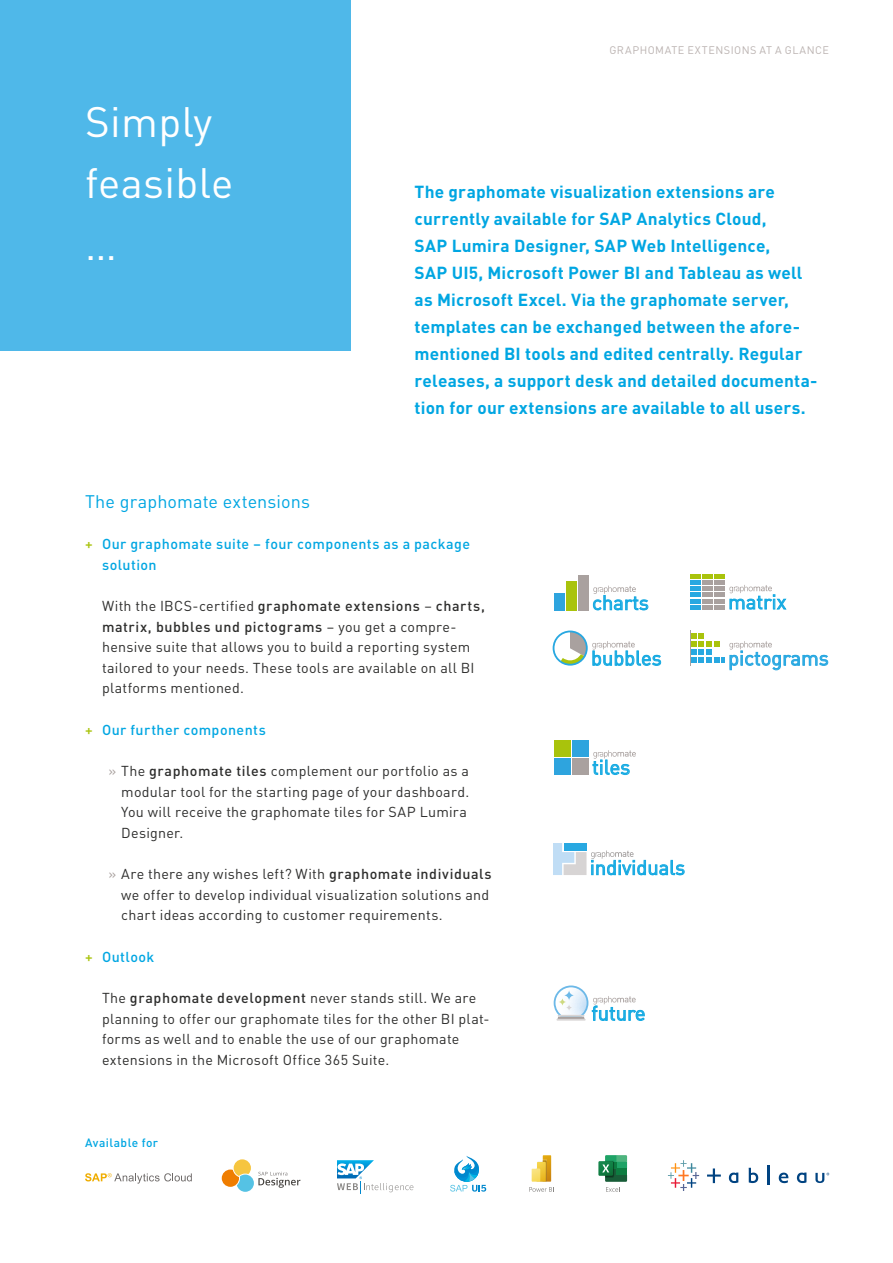
<style>
.page{position:relative;width:893px;height:1263px;background:#fff}
.page>*{position:absolute;margin:0;border:0;box-sizing:border-box;transform-origin:0 0}
.t1{font:42px/61.8px "DINOT";letter-spacing:.01em;color:#fff}
.t2{font:20.1px "DINOT";color:#16aae2}
.t3{font:20.1px "DINOT";color:#28a8e1}
.t4{font:18px "DINOT";letter-spacing:.005em;color:#00a6e2}
.t5{font:700 17.25px/27px "DINOT";letter-spacing:.01em;color:#00a6e2}
.t6{font:14.25px/20.7px "DINOT";letter-spacing:.02em;color:#2d2d2c}
.t7{font:500 14.25px/20.7px "DINOT";letter-spacing:.03em;color:#00a6e2}
.t8{font:500 12px "DINOT";letter-spacing:.035em;color:#00a6e2}
.t9{font:10.8px "DINOT";letter-spacing:.045em;color:#bbb3b1}
.s1{color:#a9c30c}
.s2{font-weight:500}
.s3{color:#a9a19f}
</style>
<div class="page">
<div style="left:0;top:0;width:351px;height:351px;background:#4fb8e9"></div>
<svg style="left:592px;top:750px;width:44px;height:25px"></svg>
<div style="left:554px;top:740px;width:16px;height:16px;background:#a9c30c"></div>
<div style="left:572px;top:740px;width:17px;height:16px;background:#2ea4de"></div>
<div style="left:554px;top:758px;width:16px;height:17px;background:#2ea4de"></div>
<div style="left:572px;top:758px;width:17px;height:17px;background:#a9a19f"></div>
<svg style="left:554px;top:843px;width:131px;height:33px"></svg>
<div style="left:564px;top:843px;width:22px;height:8px;background:#28a8e1"></div>
<svg style="left:554px;top:985px;width:91px;height:36px"></svg>
<div style="left:554px;top:593px;width:10px;height:17px;background:#2ea4de"></div>
<div style="left:566px;top:581px;width:11px;height:29px;background:#a9c30c"></div>
<div style="left:578px;top:575px;width:11px;height:35px;background:#a9a19f"></div>
<svg style="left:593px;top:585px;width:56px;height:26px"></svg>
<svg style="left:729px;top:585px;width:58px;height:25px"></svg>
<div style="left:690px;top:574px;width:10px;height:5px;background:#a9c30c"></div>
<div style="left:702px;top:574px;width:11px;height:5px;background:#a9c30c"></div>
<div style="left:714px;top:574px;width:11px;height:5px;background:#a9c30c"></div>
<div style="left:690px;top:580px;width:10px;height:5px;background:#28a8e1"></div>
<div style="left:702px;top:580px;width:11px;height:5px;background:#a9a19f"></div>
<div style="left:714px;top:580px;width:11px;height:5px;background:#a9a19f"></div>
<div style="left:690px;top:586px;width:10px;height:5px;background:#28a8e1"></div>
<div style="left:702px;top:586px;width:11px;height:5px;background:#a9a19f"></div>
<div style="left:714px;top:586px;width:11px;height:5px;background:#a9a19f"></div>
<hr style="left:690px;top:593px;width:10px;height:4px;background:#28a8e1">
<hr style="left:702px;top:593px;width:11px;height:4px;background:#a9a19f">
<hr style="left:714px;top:593px;width:11px;height:4px;background:#a9a19f">
<hr style="left:690px;top:599px;width:10px;height:4px;background:#28a8e1">
<hr style="left:702px;top:599px;width:11px;height:4px;background:#a9a19f">
<hr style="left:714px;top:599px;width:11px;height:4px;background:#a9a19f">
<hr style="left:690px;top:605px;width:10px;height:4px;background:#28a8e1">
<hr style="left:702px;top:605px;width:11px;height:4px;background:#a9a19f">
<hr style="left:714px;top:605px;width:11px;height:4px;background:#a9a19f">
<svg style="left:560px;top:631px;width:101px;height:35px"></svg>
<div style="left:553px;top:630px;width:35px;height:36px;border:2px solid #28a8e1;border-radius:50%"></div>
<svg style="left:691px;top:633px;width:137px;height:38px"></svg>
<hr style="left:690px;top:630px;width:1px;height:36px;background:#a9a19f">
<svg style="left:668px;top:1160px;width:31px;height:31px"></svg>
<svg style="left:749px;top:1168px;width:9px;height:15px"></svg>
<svg style="left:797px;top:1172px;width:9px;height:11px"></svg>
<svg style="left:729px;top:1172px;width:9px;height:11px"></svg>
<svg style="left:779px;top:1172px;width:9px;height:11px"></svg>
<svg style="left:707px;top:1168px;width:14px;height:15px"></svg>
<svg style="left:767px;top:1166px;width:2px;height:19px"></svg>
<svg style="left:815px;top:1172px;width:14px;height:11px"></svg>
<svg style="left:598px;top:1155px;width:29px;height:37px"></svg>
<svg style="left:529px;top:1155px;width:25px;height:37px"></svg>
<svg style="left:450px;top:1156px;width:36px;height:35px"></svg>
<svg style="left:85px;top:1173px;width:107px;height:10px"></svg>
<svg style="left:222px;top:1159px;width:78px;height:33px"></svg>
<svg style="left:337px;top:1160px;width:76px;height:33px"></svg>
<h1 class="t1" style="left:85px;top:87px;width:150px">Simply feasible …</h1>
<p class="t9" style="left:609px;top:42px;width:221px">GRAPHOMATE EXTENSIONS AT A GLANCE</p>
<p class="t5" style="left:415px;top:177px;width:404px">The graphomate visualization extensions are currently available for SAP Analytics Cloud,<br>SAP Lumira Designer, SAP Web Intelligence,<br>SAP UI5, Microsoft Power BI and Tableau as well as Microsoft Excel. Via the graphomate server, templates can be exchanged between the afore&shy;mentioned BI tools and edited centrally. Regular releases, a support desk and detailed documenta&shy;tion for our extensions are available to all users.</p>
<p class="t4" style="left:85px;top:488px;width:227px">The graphomate extensions</p>
<p class="t7" style="left:102px;top:532px;width:370px;text-indent:-17px"><span class="s1">+</span> Our graphomate suite – four components as a package solution</p>
<p class="t6" style="left:102px;top:594px;width:384px">With the IBCS-certified <span class="s2">graphomate extensions</span> – <span class="s2">charts, matrix, bubbles und pictograms</span> – you get a compre&shy;hensive suite that allows you to build a reporting system tailored to your needs. These tools are available on all BI platforms mentioned.</p>
<p class="t7" style="left:85px;top:718px;width:182px"><span class="s1">+</span> Our further components</p>
<p class="t6" style="left:121px;top:759px;width:350px;text-indent:-13px"><span class="s3">»</span> The <span class="s2">graphomate tiles</span> complement our portfolio as a modular tool for the starting page of your dashboard.<br>You will receive the graphomate tiles for SAP Lumira Designer.</p>
<p class="t6" style="left:121px;top:862px;width:372px;text-indent:-13px"><span class="s3">»</span> Are there any wishes left? With <span class="s2">graphomate individuals </span>we offer to develop individual visualization solutions and chart ideas according to customer requirements.</p>
<p class="t7" style="left:85px;top:945px;width:71px"><span class="s1">+</span> Outlook</p>
<p class="t6" style="left:102px;top:986px;width:389px">The <span class="s2">graphomate development</span> never stands still. We are planning to offer our graphomate tiles for the other BI plat&shy;forms as well and to enable the use of our graphomate extensions in the Microsoft Office 365 Suite.</p>
<p class="t8" style="left:85px;top:1134px;width:75px">Available for</p>
<h2 class="t2" style="left:592px;top:587px;width:58px">charts</h2>
<h2 class="t2" style="left:728px;top:586px;width:60px">matrix</h2>
<h2 class="t2" style="left:591px;top:643px;width:72px">bubbles</h2>
<h2 class="t3" style="left:728px;top:643px;width:102px">pictograms</h2>
<h2 class="t2" style="left:592px;top:752px;width:40px">tiles</h2>
<h2 class="t2" style="left:590px;top:852px;width:97px">individuals</h2>
<h2 class="t2" style="left:591px;top:998px;width:56px">future</h2>
</div>
